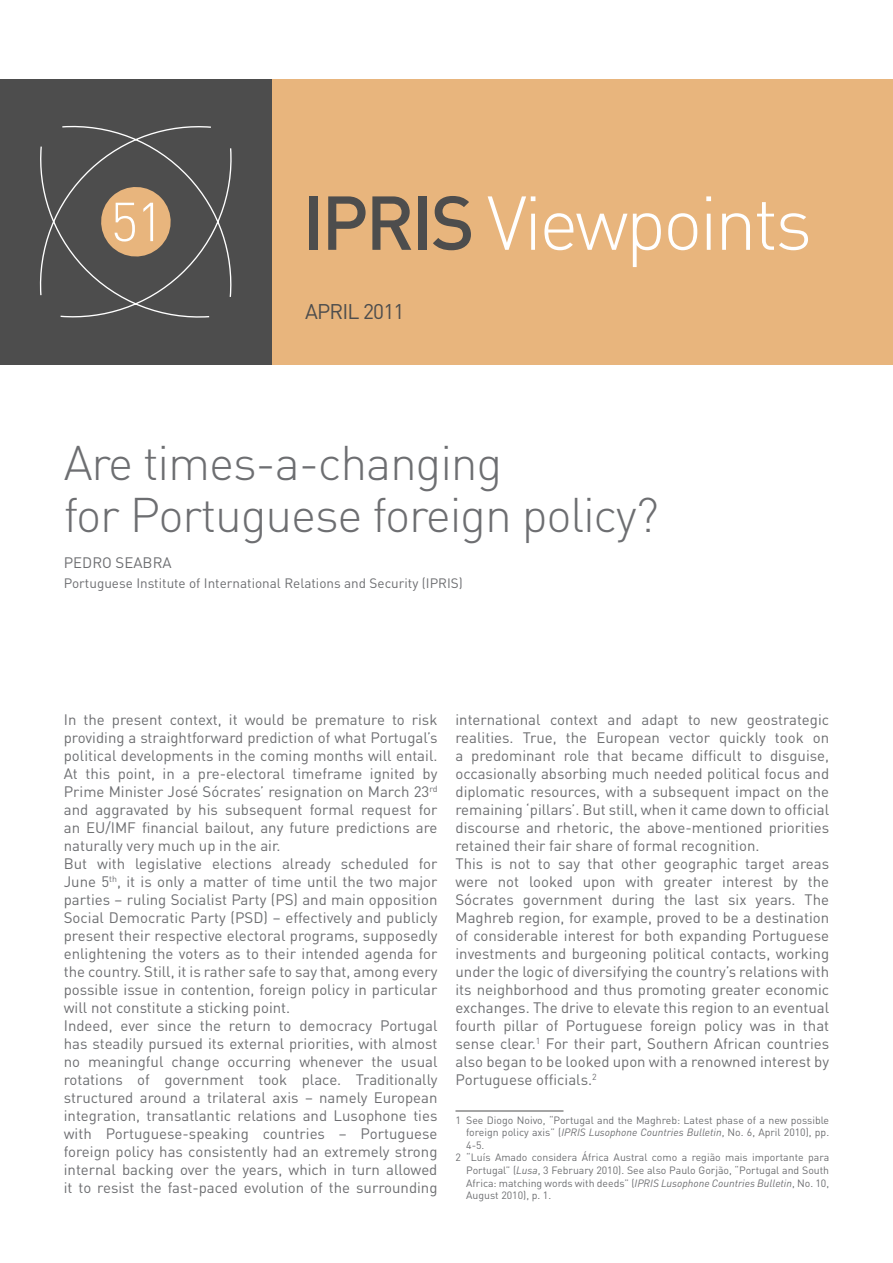
<style>
.page{position:relative;width:893px;height:1263px;background:#fff}
.page>*{position:absolute;margin:0;border:0;box-sizing:border-box;transform-origin:0 0}
.t1{font:300 75px "DIN";color:#fff}
.t2{font:300 54px "DIN";color:#fff}
.t3{font:300 48px/52.5px "DIN";letter-spacing:-.025em;color:#6d6e71}
.t4{font:21px "DIN";letter-spacing:-.04em;color:#4d4d4d}
.t5{font:15px/18px "DIN";color:#6d6e71}
.t6{font:13.5px "DIN";color:#6d6e71}
.t7{font:10.5px "DIN";color:#6d6e71}
.s1{font-weight:500;color:#4d4d4d}
.s2{font-style:italic}
</style>
<div class="page">
<div style="left:269px;top:79px;width:624px;height:286px;background:#e8b57d"></div>
<div style="left:0;top:79px;width:272px;height:286px;background:#4d4d4d"></div>
<svg style="left:39px;top:125px;width:193px;height:193px"></svg>
<hr style="left:455px;top:1111px;width:108px;height:1px;background:#4d4d4d">
<h2 class="t2" style="left:111px;top:188px;width:55px">51</h2>
<h1 class="t1" style="left:302px;top:177px;width:511px"><span class="s1">IPRIS</span> Viewpoints</h1>
<h3 class="t4" style="left:305px;top:298px;width:101px">APRIL 2011</h3>
<h3 class="t3" style="left:64px;top:436px;width:597px">Are times-a-changing<br>for Portuguese foreign policy?</h3>
<p class="t5" style="left:64px;top:553px;width:20px">Pedr</p>
<p class="t5" style="left:102px;top:553px;width:33px">o Seabra</p>
<p class="t6" style="left:64px;top:575px;width:400px">Portuguese Institute of International Relations and Security (IPRIS)</p>
<p class="t5" style="left:64px;top:710px;width:375px">In the present context, it would be premature to risk providing a straightforward prediction of what Portugal’s political developments in the coming months will entail.<br>At this point, in a pre-electoral timeframe ignited by Prime Minister José Sócrates’ resignation on March 23<sup>rd </sup>and aggravated by his subsequent formal request for an EU/IMF financial bailout, any future predictions are naturally very much up in the air.<br>But with legislative elections already scheduled for June 5<sup>th</sup>, it is only a matter of time until the two major parties – ruling Socialist Party (PS) and main opposition Social Democratic Party (PSD) – effectively and publicly present their respective electoral programs, supposedly enlightening the voters as to their intended agenda for the country. Still, it is rather safe to say that, among every possible issue in contention, foreign policy in particular will not constitute a sticking point.<br>Indeed, ever since the return to democracy Portugal has steadily pursued its external priorities, with almost no meaningful change occurring whenever the usual rotations of government took place. Traditionally structured around a trilateral axis – namely European integration, transatlantic relations and Lusophone ties with Portuguese-speaking countries – Portuguese foreign policy has consistently had an extremely strong internal backing over the years, which in turn allowed it to resist the fast-paced evolution of the surrounding</p>
<p class="t5" style="left:455px;top:710px;width:375px">international context and adapt to new geostrategic realities. True, the European vector quickly took on a predominant role that became difficult to disguise, occasionally absorbing much needed political focus and diplomatic resources, with a subsequent impact on the remaining ‘pillars’. But still, when it came down to official discourse and rhetoric, the above-mentioned priorities retained their fair share of formal recognition.<br>This is not to say that other geographic target areas were not looked upon with greater interest by the Sócrates government during the last six years. The Maghreb region, for example, proved to be a destination of considerable interest for both expanding Portuguese investments and burgeoning political contacts, working under the logic of diversifying the country’s relations with its neighborhood and thus promoting greater economic exchanges. The drive to elevate this region to an eventual fourth pillar of Portuguese foreign policy was in that sense clear.<sup>1</sup> For their part, Southern African countries also began to be looked upon with a renowned interest by Portuguese officials.<sup>2</sup></p>
<p class="t7" style="left:455px;top:1113px;width:375px">1 See Diogo Noivo, “Portugal and the Maghreb: Latest phase of a new possible</p>
<p class="t7" style="left:466px;top:1126px;width:364px">foreign policy axis” (<span class="s2">IPRIS Lusophone Countries Bulletin</span>, No. 6, April 2010), pp.</p>
<p class="t7" style="left:466px;top:1138px;width:20px">4-5.</p>
<p class="t7" style="left:455px;top:1151px;width:375px">2 “Luís Amado considera África Austral como a região mais importante para</p>
<p class="t7" style="left:466px;top:1164px;width:364px">Portugal” (<span class="s2">Lusa</span>, 3 February 2010). See also Paulo Gorjão, “Portugal and South</p>
<p class="t7" style="left:466px;top:1176px;width:364px">Africa: matching words with deeds” (<span class="s2">IPRIS Lusophone Countries Bulletin</span>, No. 10,</p>
<p class="t7" style="left:466px;top:1189px;width:87px">August 2010), p. 1.</p>
</div>
